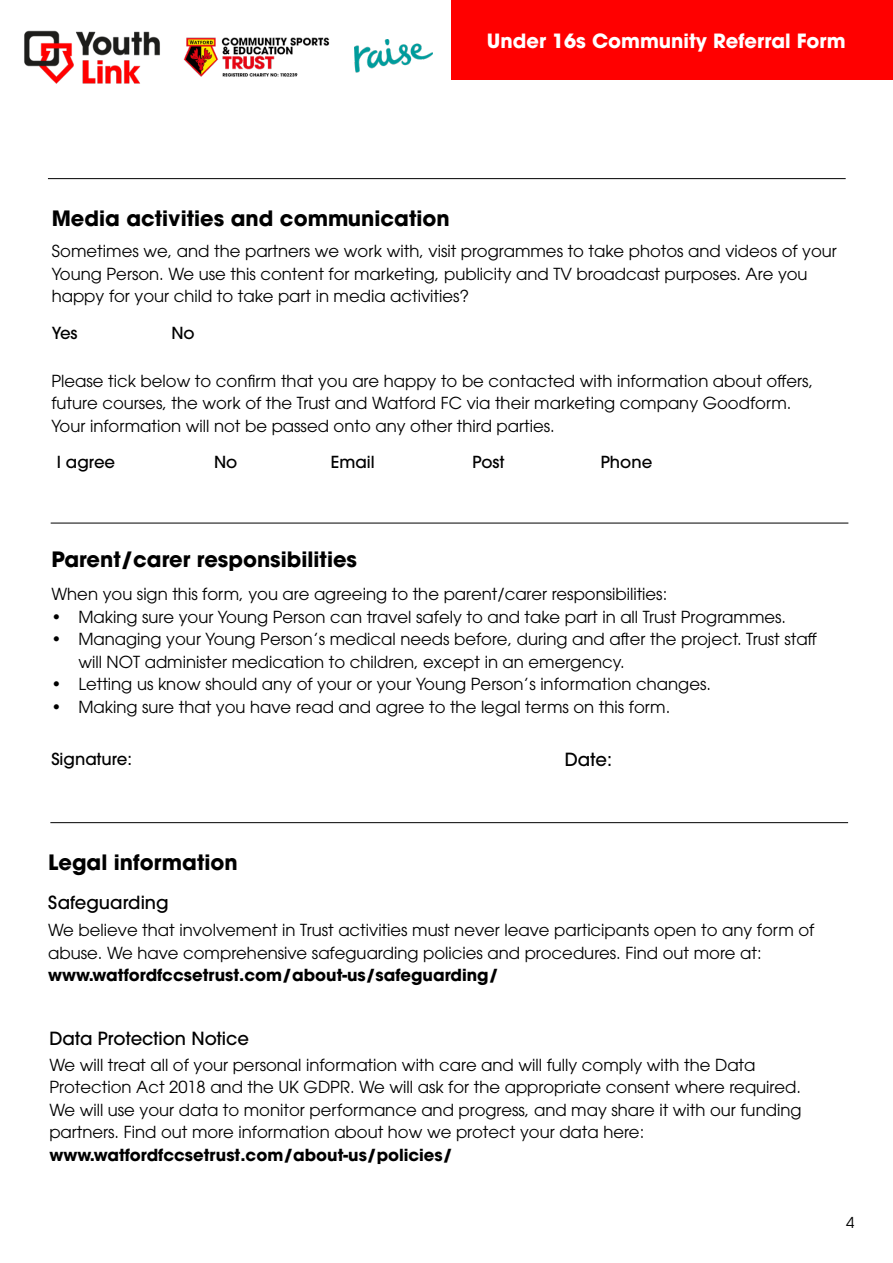
<style>
.page{position:relative;width:893px;height:1263px;background:#fff}
.page>*{position:absolute;margin:0;border:0;box-sizing:border-box;transform-origin:0 0}
.t1{font:700 21px "ITC Avant Garde Pro";color:#000}
.t2{font:700 19.5px "ITC Avant Garde Pro";color:#fff}
.t3{font:500 18px "ITC Avant Garde Pro";color:#000}
.t4{font:16.5px/22.5px "ITC Avant Garde Pro";color:#000}
.t5{font:700 16.5px "ITC Avant Garde Pro";color:#000}
.t6{font:500 16.5px "ITC Avant Garde Pro";color:#000}
.t7{font:15px "ITC Avant Garde Pro";color:#000}
</style>
<div class="page">
<div style="left:451px;top:0;width:442px;height:80px;background:#f00"></div>
<img style="left:24px;top:30px;width:136px;height:54px">
<img style="left:183px;top:37px;width:147px;height:40px">
<img style="left:354px;top:39px;width:79px;height:34px">
<hr style="left:48px;top:178px;width:798px;height:1px;background:#000">
<hr style="left:51px;top:523px;width:797px;height:1px;background:#000">
<hr style="left:50px;top:822px;width:798px;height:1px;background:#000">
<p class="t2" style="left:487px;top:28px;width:360px">Under 16s Community Referral Form</p>
<p class="t1" style="left:52px;top:204px;width:399px">Media activities and communication</p>
<p class="t4" style="left:52px;top:240px;width:787px">Sometimes we, and the partners we work with, visit programmes to take photos and videos of your<br>Young Person. We use this content for marketing, publicity and TV broadcast purposes. Are you happy for your child to take part in media activities?</p>
<p class="t6" style="left:52px;top:322px;width:27px">Yes</p>
<p class="t6" style="left:171px;top:322px;width:25px">No</p>
<p class="t4" style="left:51px;top:369px;width:763px">Please tick below to confirm that you are happy to be contacted with information about offers, future courses, the work of the Trust and Watford FC via their marketing company Goodform.<br>Your information will not be passed onto any other third parties.</p>
<p class="t6" style="left:57px;top:451px;width:60px">I agree</p>
<p class="t6" style="left:214px;top:451px;width:25px">No</p>
<p class="t6" style="left:331px;top:451px;width:45px">Email</p>
<p class="t6" style="left:472px;top:451px;width:33px">Post</p>
<p class="t6" style="left:601px;top:451px;width:53px">Phone</p>
<p class="t1" style="left:51px;top:546px;width:307px">Parent/carer responsibilities</p>
<p class="t4" style="left:51px;top:583px;width:617px">When you sign this form, you are agreeing to the parent/carer responsibilities:</p>
<p class="t4" style="left:51px;top:605px;width:736px">• Making sure your Young Person can travel safely to and take part in all Trust Programmes.</p>
<p class="t4" style="left:78px;top:628px;width:740px;text-indent:-27px">• Managing your Young Person’s medical needs before, during and after the project. Trust staff will NOT administer medication to children, except in an emergency.</p>
<p class="t4" style="left:51px;top:673px;width:661px">• Letting us know should any of your or your Young Person’s information changes.</p>
<p class="t4" style="left:51px;top:695px;width:620px">• Making sure that you have read and agree to the legal terms on this form.</p>
<p class="t6" style="left:51px;top:748px;width:82px">Signature:</p>
<p class="t3" style="left:565px;top:748px;width:49px">Date:</p>
<p class="t1" style="left:48px;top:848px;width:191px">Legal information</p>
<p class="t3" style="left:48px;top:891px;width:122px">Safeguarding</p>
<p class="t4" style="left:48px;top:919px;width:768px">We believe that involvement in Trust activities must never leave participants open to any form of abuse. We have comprehensive safeguarding policies and procedures. Find out more at:</p>
<p class="t5" style="left:48px;top:964px;width:452px">www.watfordfccsetrust.com/about-us/safeguarding/</p>
<p class="t3" style="left:49px;top:1027px;width:201px">Data Protection Notice</p>
<p class="t4" style="left:49px;top:1053px;width:754px">We will treat all of your personal information with care and will fully comply with the Data Protection Act 2018 and the UK GDPR. We will ask for the appropriate consent where required.<br>We will use your data to monitor performance and progress, and may share it with our funding partners. Find out more information about how we protect your data here:</p>
<p class="t5" style="left:49px;top:1144px;width:405px">www.watfordfccsetrust.com/about-us/policies/</p>
<p class="t7" style="left:846px;top:1213px;width:10px">4</p>
</div>
